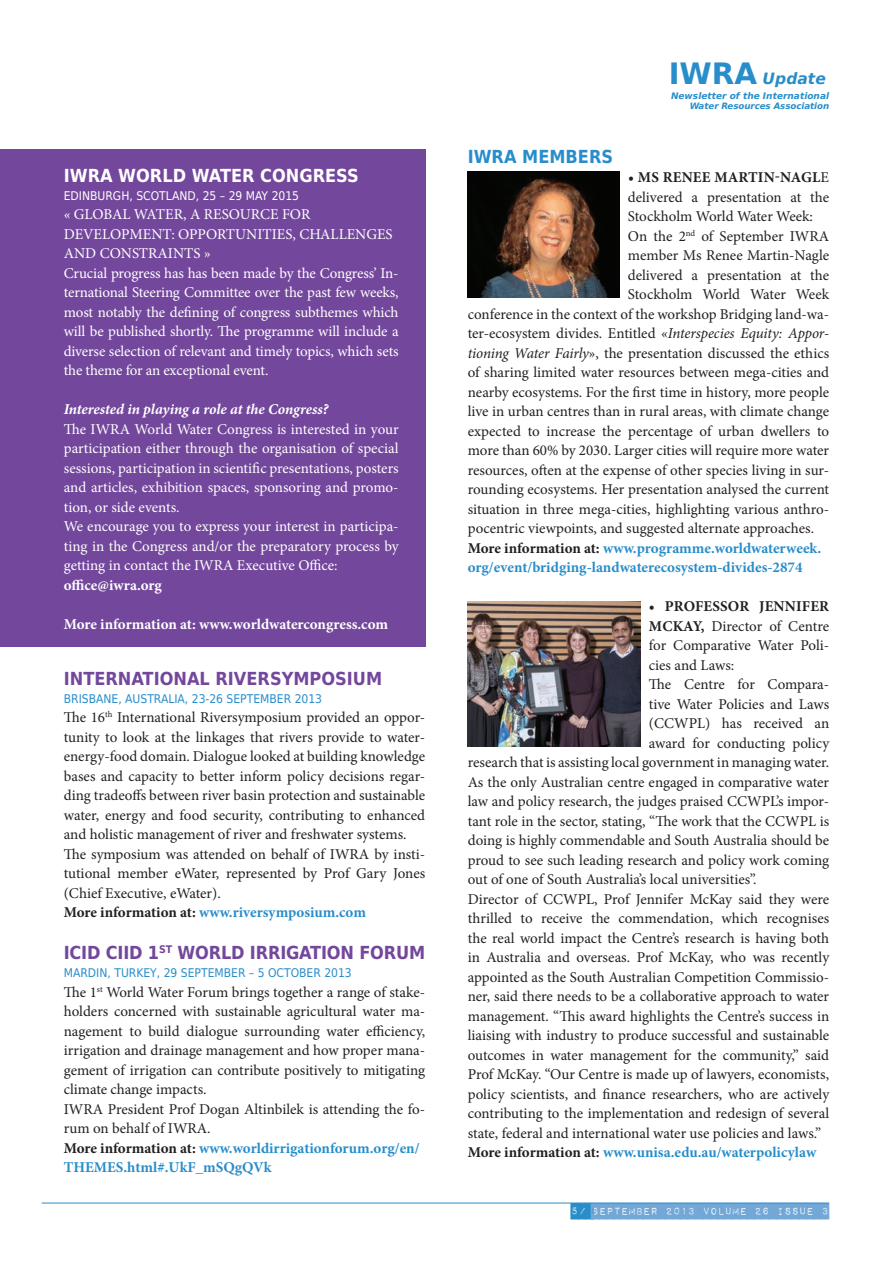
<style>
.page{position:relative;width:893px;height:1263px;background:#fff}
.page>*{position:absolute;margin:0;border:0;box-sizing:border-box;transform-origin:0 0}
.t1{font:700 18px "DejaVu Sans Condensed";letter-spacing:-.01em;color:#73479c}
.t2{font:700 18px "DejaVu Sans Condensed";color:#fff}
.t3{font:700 18px "DejaVu Sans Condensed";color:#288dca}
.t4{font:italic 700 15.45px "DejaVu Sans";color:#288dca}
.t5{font:15px/19.5px "Minion Pro";color:#231f20}
.t6{font:15px/19.5px "Minion Pro";letter-spacing:-.01em;color:#fff}
.t7{font:700 15px "Minion Pro";color:#288dca}
.t8{font:700 15px "Minion Pro";color:#fff}
.t9{font:700 15px "Minion Pro";letter-spacing:.01em;color:#231f20}
.t10{font:italic 700 15px "Minion Pro";letter-spacing:-.005em;color:#fff}
.t11{font:13.5px "Impact Label";letter-spacing:-.05em;color:#72a7d7}
.t12{font:12px "DejaVu Sans Condensed";color:#288dca}
.t13{font:12px "DejaVu Sans Condensed";color:#fff}
.t14{font:italic 700 9px "DejaVu Sans";color:#288dca}
.t15{font:italic 700 8.7px "DejaVu Sans";letter-spacing:-.01em;color:#288dca}
.s1{font-weight:700}
.s2{font-weight:700;color:#288dca}
.s3{font-style:normal;font-size:29.25px}
.s4{font-weight:400}
.s5{font-style:italic}
.s6{color:#231f20}
.s7{color:#288dca}
</style>
<div class="page">
<div style="left:0;top:149px;width:425px;height:497px;background:#73479c"></div>
<hr style="left:42px;top:1203px;width:787px;height:1px;background:#288dca">
<img style="left:468px;top:171px;width:151px;height:127px">
<img style="left:468px;top:601px;width:172px;height:145px">
<p class="t2" style="left:64px;top:161px;width:296px">IWRA WORLD WATER CONGRESS</p>
<p class="t13" style="left:64px;top:186px;width:237px">EDINBURGH, SCOTLAND, 25 – 29 MAY 2015</p>
<p class="t6" style="left:64px;top:205px;width:336px">« GLOBAL WATER, A RESOURCE FOR DEVELOPMENT: OPPORTUNITIES, CHALLENGES AND CONSTRAINTS »<br>Crucial progress has has been made by the Congress’ In&shy;ternational Steering Committee over the past few weeks, most notably the defining of congress subthemes which will be published shortly. The programme will include a diverse selection of relevant and timely topics, which sets the theme for an exceptional event.</p>
<p class="t10" style="left:64px;top:399px;width:266px">Interested in playing a role at the Congress?</p>
<p class="t6" style="left:64px;top:419px;width:336px">The IWRA World Water Congress is interested in your participation either through the organisation of special sessions, participation in scientific presentations, posters and articles, exhibition spaces, sponsoring and promo&shy;tion, or side events.<br>We encourage you to express your interest in participa&shy;ting in the Congress and/or the preparatory process by getting in contact the IWRA Executive Office:</p>
<p class="t8" style="left:64px;top:574px;width:100px">office@iwra.org</p>
<p class="t8" style="left:64px;top:613px;width:326px">More information at: www.worldwatercongress.com</p>
<p class="t1" style="left:64px;top:663px;width:13px">INTERNATIONAL</p>
<p class="t1" style="left:215px;top:663px;width:12px">RIVERSY</p>
<p class="t1" style="left:293px;top:663px;width:28px">MPOSIU</p>
<p class="t1" style="left:366px;top:663px;width:18px">M</p>
<p class="t12" style="left:64px;top:688px;width:260px">BRISBANE, AUSTRALIA, 23-26 SEPTEMBER 2013</p>
<p class="t5" style="left:64px;top:708px;width:363px">The 16<sup>th</sup> International Riversymposium provided an oppor&shy;tunity to look at the linkages that rivers provide to water&shy;energy-food domain. Dialogue looked at building knowledge bases and capacity to better inform policy decisions regar&shy;ding tradeoffs between river basin protection and sustainable water, energy and food security, contributing to enhanced and holistic management of river and freshwater systems.<br>The symposium was attended on behalf of IWRA by insti&shy;tutional member eWater, represented by Prof Gary Jones (Chief Executive, eWater).<br><span class="s1">More information at:</span> <span class="s2">www.riversymposium.com</span></p>
<p class="t1" style="left:64px;top:938px;width:145px">ICID CIID 1<sup>ST</sup> WORLD</p>
<p class="t1" style="left:250px;top:938px;width:12px">IRRIGATION</p>
<p class="t1" style="left:359px;top:938px;width:13px">FORU</p>
<p class="t1" style="left:409px;top:938px;width:18px">M</p>
<p class="t12" style="left:64px;top:963px;width:213px">MARDIN, TURKEY, 29 SEPTEMBER – 5 OCT</p>
<p class="t12" style="left:291px;top:963px;width:63px">OBER 2013</p>
<p class="t5" style="left:64px;top:982px;width:363px">The 1<sup>st</sup> World Water Forum brings together a range of stake&shy;holders concerned with sustainable agricultural water ma&shy;nagement to build dialogue surrounding water efficiency, irrigation and drainage management and how proper mana&shy;gement of irrigation can contribute positively to mitigating climate change impacts.<br>IWRA President Prof Dogan Altinbilek is attending the fo&shy;rum on behalf of IWRA.<br><span class="s1">More information at:</span> <span class="s2">www.worldirrigationforum.org/en/ THEMES.html#.UkF_mSQgQVk</span></p>
<p class="t4" style="left:669px;top:66px;width:159px"><span class="s3">IWRA</span> Update</p>
<p class="t3" style="left:468px;top:141px;width:111px">IWRA MEMBERS</p>
<p class="t14" style="left:671px;top:89px;width:160px">Newsletter of the International</p>
<p class="t15" style="left:690px;top:99px;width:141px">Water Resources Association</p>
<p class="t9" style="left:628px;top:167px;width:203px">• Ms Renee MARTIN-NAGL<span class="s4">E</span></p>
<p class="t5" style="left:628px;top:187px;width:203px">delivered a presentation at the</p>
<p class="t5" style="left:628px;top:207px;width:187px">Stockholm World Water Week:</p>
<p class="t5" style="left:628px;top:226px;width:203px">On the 2<sup>nd</sup> of September IWRA</p>
<p class="t5" style="left:628px;top:246px;width:203px">member Ms Renee Martin-Nagle</p>
<p class="t5" style="left:628px;top:265px;width:203px">delivered a presentation at the</p>
<p class="t5" style="left:628px;top:285px;width:203px">Stockholm World Water Week</p>
<p class="t5" style="left:468px;top:304px;width:363px">conference in the context of the workshop Bridging land-wa-</p>
<p class="t5" style="left:468px;top:324px;width:363px">ter-ecosystem divides. Entitled «<span class="s5">Interspecies Equity: Appor-</span></p>
<p class="t5" style="left:468px;top:343px;width:363px"><span class="s5">tioning Water Fairly</span>», the presentation discussed the ethics</p>
<p class="t5" style="left:468px;top:363px;width:363px">of sharing limited water resources between mega-cities and</p>
<p class="t5" style="left:468px;top:382px;width:363px">nearby ecosystems. For the first time in history, more people</p>
<p class="t5" style="left:468px;top:402px;width:363px">live in urban centres than in rural areas, with climate change</p>
<p class="t5" style="left:468px;top:421px;width:363px">expected to increase the percentage of urban dwellers to</p>
<p class="t5" style="left:468px;top:441px;width:363px">more than 60% by 2030. Larger cities will require more water</p>
<p class="t5" style="left:468px;top:460px;width:363px">resources, often at the expense of other species living in sur-</p>
<p class="t5" style="left:468px;top:480px;width:363px">rounding ecosystems. Her presentation analysed the current</p>
<p class="t5" style="left:468px;top:499px;width:363px">situation in three mega-cities, highlighting various anthro-</p>
<p class="t5" style="left:468px;top:519px;width:348px">pocentric viewpoints, and suggested alternate approaches.</p>
<p class="t7" style="left:468px;top:537px;width:355px"><span class="s6">More information at:</span> www.programme.worldwaterweek.</p>
<p class="t7" style="left:468px;top:557px;width:336px">org/event/bridging-landwaterecosystem-divides-2874</p>
<p class="t9" style="left:649px;top:596px;width:56px">• Profess</p>
<p class="t9" style="left:728px;top:596px;width:78px">or Jennifer</p>
<p class="t5" style="left:649px;top:616px;width:182px"><span class="s1">McKay,</span> Director of Centre</p>
<p class="t5" style="left:649px;top:636px;width:182px">for Comparative Water Poli-</p>
<p class="t5" style="left:649px;top:655px;width:87px">cies and Laws:</p>
<p class="t5" style="left:649px;top:675px;width:182px">The Centre for Compara-</p>
<p class="t5" style="left:649px;top:694px;width:182px">tive Water Policies and Laws</p>
<p class="t5" style="left:649px;top:714px;width:182px">(CCWPL) has received an</p>
<p class="t5" style="left:649px;top:733px;width:182px">award for conducting policy</p>
<p class="t5" style="left:468px;top:753px;width:363px">research that is assisting local government in managing water.</p>
<p class="t5" style="left:468px;top:772px;width:363px">As the only Australian centre engaged in comparative water</p>
<p class="t5" style="left:468px;top:792px;width:363px">law and policy research, the judges praised CCWPL’s impor-</p>
<p class="t5" style="left:468px;top:811px;width:363px">tant role in the sector, stating, “The work that the CCWPL is</p>
<p class="t5" style="left:468px;top:831px;width:363px">doing is highly commendable and South Australia should be</p>
<p class="t5" style="left:468px;top:850px;width:363px">proud to see such leading research and policy work coming</p>
<p class="t5" style="left:468px;top:870px;width:290px">out of one of South Australia’s local universities”.</p>
<p class="t5" style="left:468px;top:889px;width:363px">Director of CCWPL, Prof Jennifer McKay said they were</p>
<p class="t5" style="left:468px;top:909px;width:363px">thrilled to receive the commendation, which recognises</p>
<p class="t5" style="left:468px;top:928px;width:363px">the real world impact the Centre’s research is having both</p>
<p class="t5" style="left:468px;top:948px;width:363px">in Australia and overseas. Prof McKay, who was recently</p>
<p class="t5" style="left:468px;top:967px;width:363px">appointed as the South Australian Competition Commissio-</p>
<p class="t5" style="left:468px;top:987px;width:363px">ner, said there needs to be a collaborative approach to water</p>
<p class="t5" style="left:468px;top:1006px;width:363px">management. “This award highlights the Centre’s success in</p>
<p class="t5" style="left:468px;top:1026px;width:363px">liaising with industry to produce successful and sustainable</p>
<p class="t5" style="left:468px;top:1045px;width:363px">outcomes in water management for the community,” said</p>
<p class="t5" style="left:468px;top:1065px;width:363px">Prof McKay. “Our Centre is made up of lawyers, economists,</p>
<p class="t5" style="left:468px;top:1084px;width:363px">policy scientists, and finance researchers, who are actively</p>
<p class="t5" style="left:468px;top:1104px;width:363px">contributing to the implementation and redesign of several</p>
<p class="t5" style="left:468px;top:1123px;width:355px">state, federal and international water use policies and laws.”</p>
<p class="t7" style="left:468px;top:1142px;width:350px"><span class="s6">More information at:</span> www.unisa.edu.au/waterpolicylaw</p>
<p class="t11" style="left:571px;top:1202px;width:260px"><span class="s7">5/</span> SEPTEMBER 2013 VOLUME 26 ISSUE 3</p>
</div>
